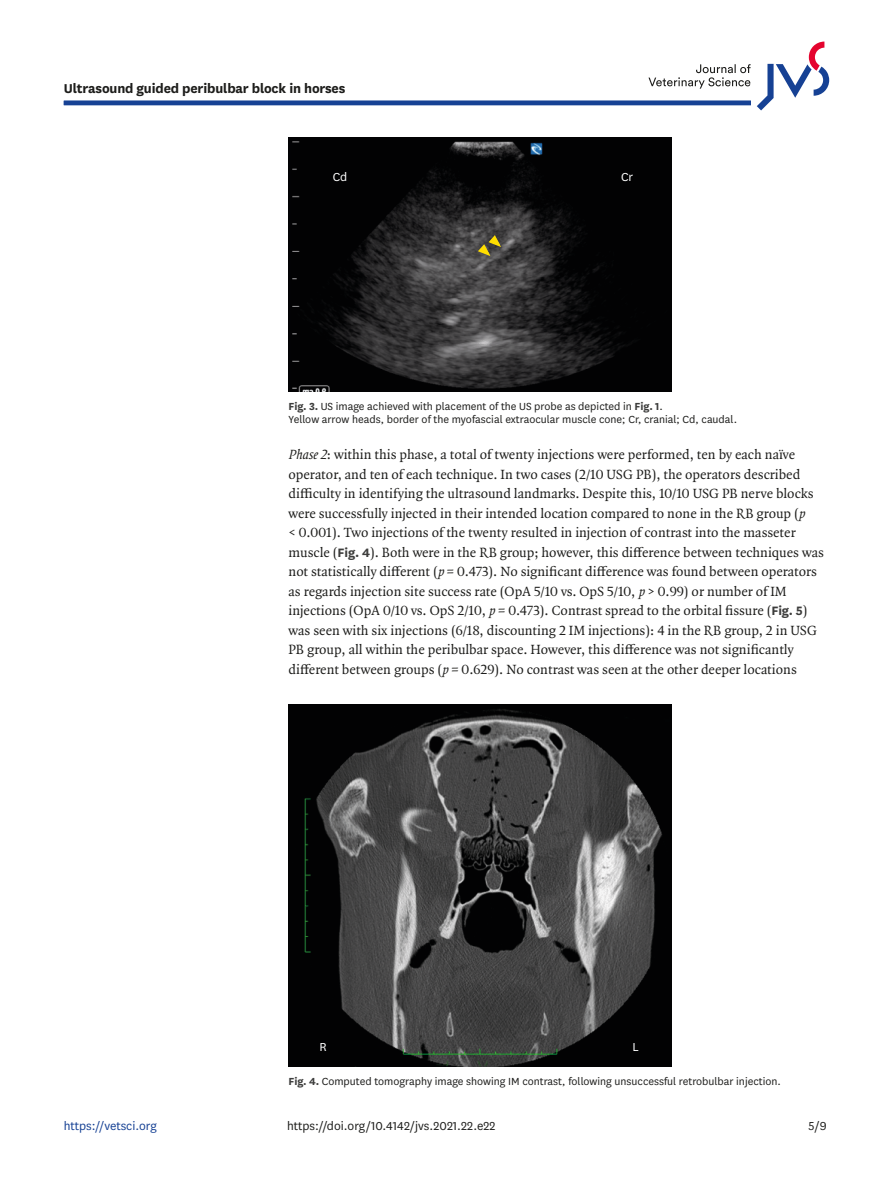
<style>
.page{position:relative;width:893px;height:1191px;background:#fff}
.page>*{position:absolute;margin:0;border:0;box-sizing:border-box;transform-origin:0 0}
.alt-title-type{font:700 15px "National";letter-spacing:-.01em;color:#1d1d1b}
.body_p{font:14.25px/19.5px "Quadraat OT";color:#1d1d1b}
.doi_running_footer{font:13.5px "National";color:#1d1d1b}
.t1{font:13.5px "National";color:#164194}
.t2{font:13.5px "National";color:#fff}
.fig_caption{font:12px/13.5px "National";color:#1d1d1b}
.s1{font-weight:700;color:#3d3d3c}
.s2{font-style:italic}
.s3{font-family:"National";font-weight:700;color:#3d3d3c}
</style>
<div class="page">
<hr style="left:64px;top:101px;width:687px;height:4px;background:#164194">
<svg style="left:757px;top:42px;width:72px;height:68px"></svg>
<svg style="left:648px;top:64px;width:103px;height:25px"></svg>
<img style="left:289px;top:137px;width:382px;height:255px">
<div style="left:327px;top:170px;width:26px;height:13px;background:#020203"></div>
<div style="left:615px;top:170px;width:25px;height:13px;background:#020203"></div>
<svg style="left:478px;top:235px;width:23px;height:21px"></svg>
<img style="left:289px;top:704px;width:382px;height:362px">
<div style="left:310px;top:1039px;width:26px;height:13px;background:#020203"></div>
<div style="left:623px;top:1039px;width:25px;height:13px;background:#020203"></div>
<p class="alt-title-type" style="left:64px;top:77px;width:283px">Ultrasound guided peribulbar block in horses</p>
<p class="t2" style="left:333px;top:168px;width:16px">Cd</p>
<p class="t2" style="left:621px;top:168px;width:14px">Cr</p>
<p class="fig_caption" style="left:289px;top:399px;width:450px"><span class="s1">Fig. 3.</span> US image achieved with placement of the US probe as depicted in <span class="s1">Fig. 1</span>.<br>Yellow arrow heads, border of the myofascial extraocular muscle cone; Cr, cranial; Cd, caudal.</p>
<p class="body_p" style="left:289px;top:445px;width:537px"><span class="s2">Phase2</span>: within this phase, a total of twenty injections were performed, ten by each naïve operator, and ten of each technique. In two cases (2/10 USG PB), the operators described difficulty in identifying the ultrasound landmarks. Despite this, 10/10 USG PB nerve blocks were successfully injected in their intended location compared to none in the RB group (<span class="s2">p<br></span>&lt; 0.001). Two injections of the twenty resulted in injection of contrast into the masseter muscle (<span class="s3">Fig. 4</span>). Both were in the RB group; however, this difference between techniques was not statistically different (<span class="s2">p</span> = 0.473). No significant difference was found between operators as regards injection site success rate (OpA 5/10 vs. OpS 5/10, <span class="s2">p</span> &gt; 0.99) or number of IM injections (OpA 0/10 vs. OpS 2/10, <span class="s2">p</span> = 0.473). Contrast spread to the orbital fissure (<span class="s3">Fig. 5</span>) was seen with six injections (6/18, discounting 2 IM injections): 4 in the RB group, 2 in USG PB group, all within the peribulbar space. However, this difference was not significantly different between groups (<span class="s2">p</span> = 0.629). No contrast was seen at the other deeper locations</p>
<p class="t2" style="left:319px;top:1037px;width:9px">R</p>
<p class="t2" style="left:633px;top:1037px;width:8px">L</p>
<p class="fig_caption" style="left:289px;top:1073px;width:494px"><span class="s1">Fig. 4.</span> Computed tomography image showing IM contrast, following unsuccessful retrobulbar injection.</p>
<p class="t1" style="left:64px;top:1116px;width:95px">https://vetsci.org</p>
<p class="doi_running_footer" style="left:287px;top:1116px;width:210px">https://doi.org/10.4142/jvs.2021.22.e22</p>
<p class="doi_running_footer" style="left:808px;top:1116px;width:20px">5/9</p>
</div>
